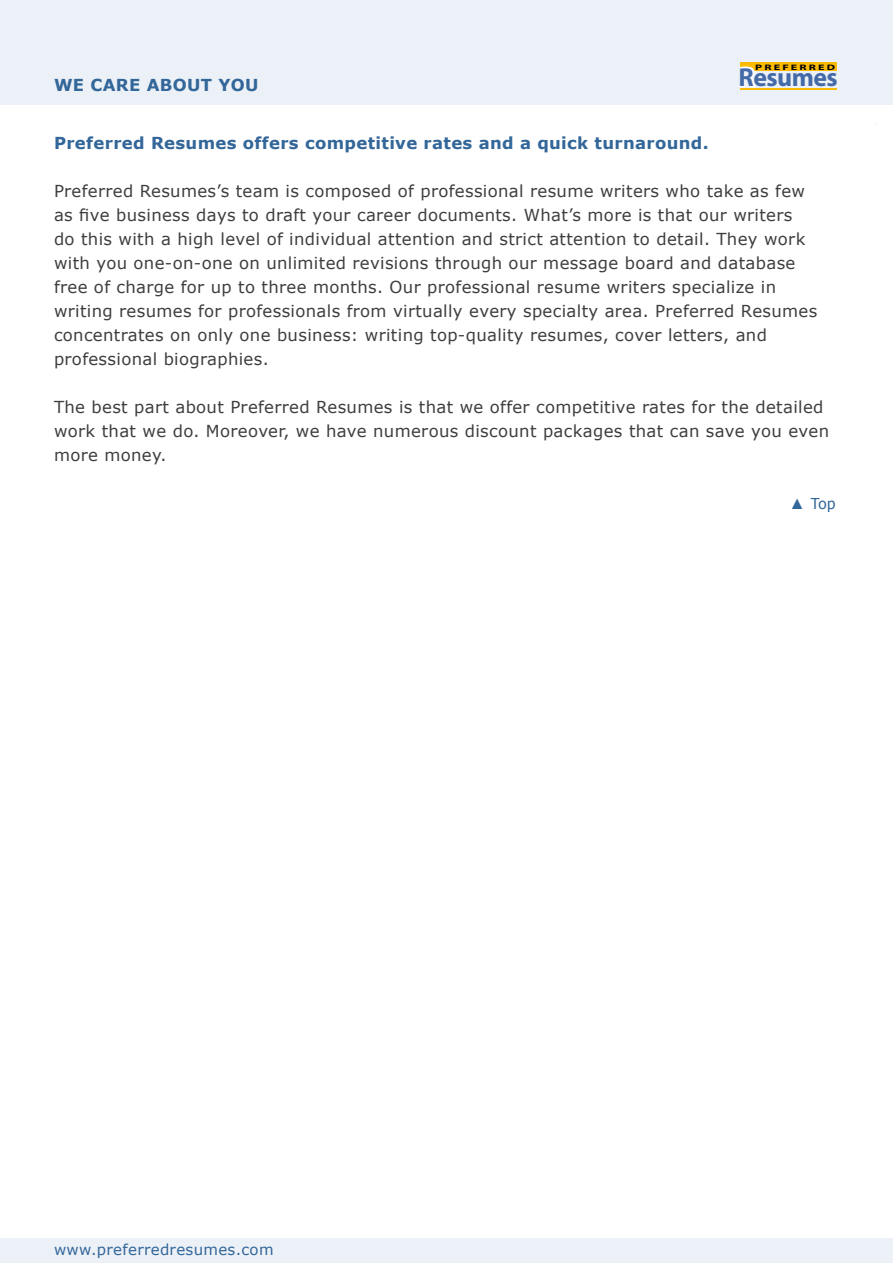
<style>
.page{position:relative;width:893px;height:1263px;background:#fff}
.page>*{position:absolute;margin:0;border:0;box-sizing:border-box;transform-origin:0 0}
.t1{font:700 61.95px "Myriad Pro";letter-spacing:-.02em;color:#446ba7}
.t2{font:700 26.1px "Myriad Pro";letter-spacing:-.02em;color:#446ba7}
.t3{font:16.5px/24px "Verdana";letter-spacing:.02em;color:#3e3e40}
.t4{font:700 16.5px "Verdana";letter-spacing:.02em;color:#369}
.t5{font:15px "Verdana";letter-spacing:.02em;color:#369}
.t6{font:15px "Tahoma";color:#369}
.t7{font:700 7.95px "Myriad Pro";letter-spacing:.18em;color:#000;scale:1.52 1}
.s1{font-size:67.2px;color:#fff}
.s2{font-size:28.2px;color:#fff}
.s3{font-family:"Arial"}
</style>
<div class="page">
<div style="left:0;top:0;width:893px;height:105px;background:#ecf1f7"></div>
<div style="left:0;top:1239px;width:893px;height:24px;background:#ecf1f7"></div>
<div style="left:740px;top:63px;width:97px;height:8px;background:#fabb00"></div>
<svg style="left:740px;top:66px;width:15px;height:21px"></svg>
<hr style="left:740px;top:88px;width:97px;height:2px;background:#fabb00">
<h1 class="t1" style="left:54px;top:38px;width:238px"><span class="s1">R</span>esumes</h1>
<p class="t4" style="left:54px;top:75px;width:206px">WE CARE ABOUT YOU</p>
<p class="t7" style="left:755px;top:62px;width:54px">PREFERRED</p>
<h2 class="t2" style="left:738px;top:60px;width:101px"><span class="s2">R</span>esumes</h2>
<p class="t4" style="left:54px;top:132px;width:656px">Preferred Resumes offers competitive rates and a quick turnaround.</p>
<p class="t3" style="left:54px;top:178px;width:765px">Preferred Resumes’s team is composed of professional resume writers who take as few as five business days to draft your career documents. What’s more is that our writers<br>do this with a high level of individual attention and strict attention to detail. They work with you one-on-one on unlimited revisions through our message board and database free of charge for up to three months. Our professional resume writers specialize in writing resumes for professionals from virtually every specialty area. Preferred Resumes concentrates on only one business: writing top-quality resumes, cover letters, and professional biographies.</p>
<p class="t3" style="left:54px;top:394px;width:777px">The best part about Preferred Resumes is that we offer competitive rates for the detailed work that we do. Moreover, we have numerous discount packages that can save you even more money.</p>
<p class="t6" style="left:790px;top:493px;width:47px"><span class="s3">▲</span> Top</p>
<p class="t5" style="left:54px;top:1240px;width:221px">www.preferredresumes.com</p>
</div>
